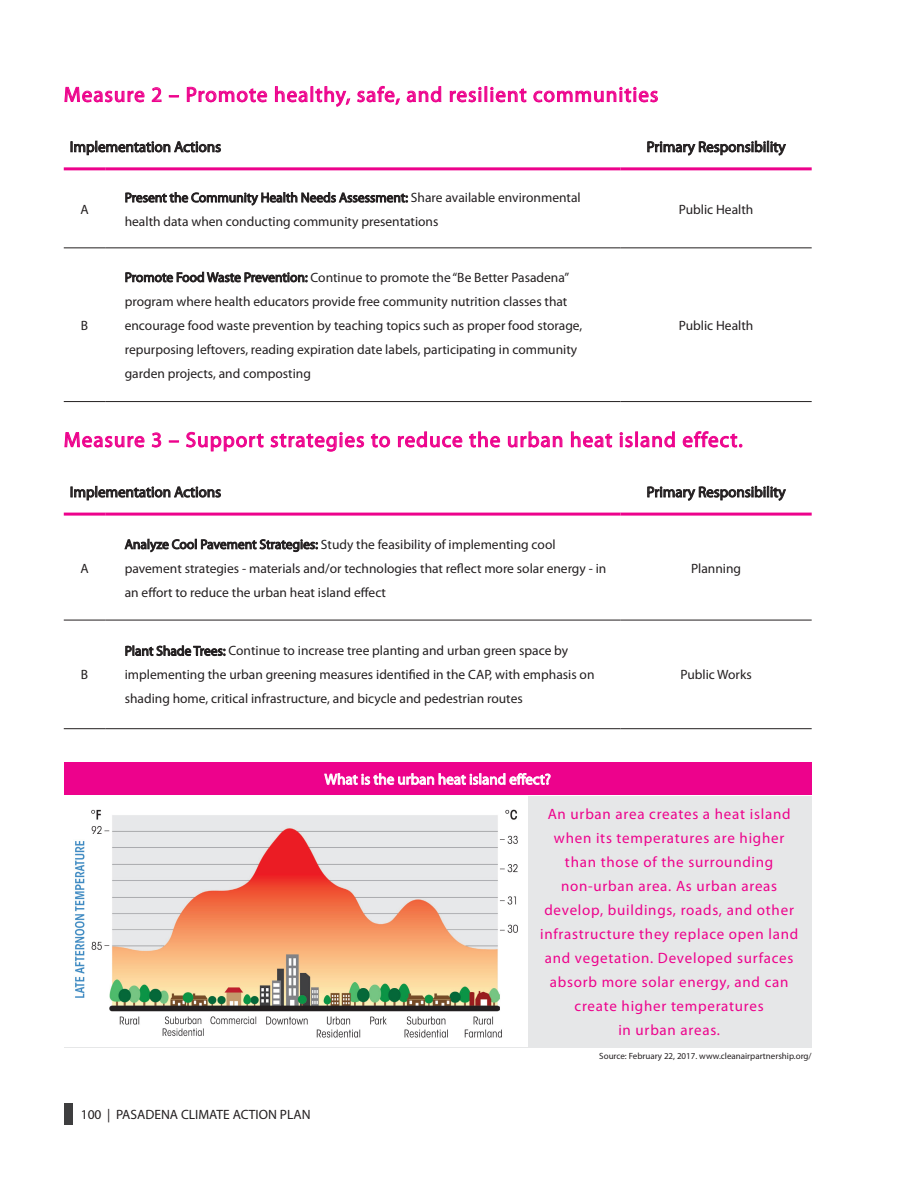
<style>
.page{position:relative;width:918px;height:1188px;background:#fff}
.page>*{position:absolute;margin:0;border:0;box-sizing:border-box;transform-origin:0 0}
.Pink_Header{font:21px "Myriad Pro";letter-spacing:.05em;color:#ed028c}
.Pink_Header-2{font:15px/24px "Myriad Pro";letter-spacing:.05em;color:#ed028c;text-align:center}
.Subheader{font:15px "Myriad Pro";color:#231f20}
.t1{font:15px "Myriad Pro";color:#fff}
.Measures_Font{font:13.5px/24px "Myriad Pro";color:#231f20}
.t2{font:9px "Myriad Pro";color:#231f20}
</style>
<div class="page">
<div style="left:64px;top:1103px;width:8px;height:21px;background:#3e3e3f"></div>
<svg style="left:275px;top:86px;width:76px;height:21px"></svg>
<svg style="left:357px;top:85px;width:85px;height:20px"></svg>
<svg style="left:449px;top:86px;width:78px;height:17px"></svg>
<hr style="left:105px;top:167px;width:515px;height:3px;background:#ed028c">
<hr style="left:620px;top:167px;width:192px;height:3px;background:#ed028c">
<hr style="left:64px;top:248px;width:41px;height:1px;background:#231f20">
<hr style="left:64px;top:401px;width:41px;height:1px;background:#231f20">
<hr style="left:105px;top:248px;width:515px;height:1px;background:#231f20">
<hr style="left:105px;top:401px;width:515px;height:1px;background:#231f20">
<hr style="left:620px;top:248px;width:192px;height:1px;background:#231f20">
<hr style="left:620px;top:401px;width:192px;height:1px;background:#231f20">
<svg style="left:64px;top:86px;width:204px;height:85px"></svg>
<svg style="left:533px;top:86px;width:254px;height:85px"></svg>
<svg style="left:125px;top:192px;width:283px;height:14px"></svg>
<svg style="left:125px;top:271px;width:183px;height:12px"></svg>
<svg style="left:270px;top:432px;width:95px;height:20px"></svg>
<svg style="left:371px;top:433px;width:20px;height:15px"></svg>
<svg style="left:398px;top:431px;width:65px;height:17px"></svg>
<svg style="left:469px;top:431px;width:32px;height:17px"></svg>
<svg style="left:508px;top:431px;width:55px;height:17px"></svg>
<svg style="left:571px;top:431px;width:42px;height:17px"></svg>
<svg style="left:620px;top:432px;width:13px;height:16px"></svg>
<div style="left:635px;top:431px;width:3px;height:16px;border:1px solid #ed028c"></div>
<hr style="left:105px;top:513px;width:515px;height:3px;background:#ed028c">
<hr style="left:620px;top:513px;width:192px;height:3px;background:#ed028c">
<hr style="left:64px;top:620px;width:41px;height:1px;background:#231f20">
<hr style="left:64px;top:728px;width:41px;height:1px;background:#231f20">
<hr style="left:105px;top:620px;width:515px;height:1px;background:#231f20">
<hr style="left:105px;top:728px;width:515px;height:1px;background:#231f20">
<hr style="left:620px;top:620px;width:192px;height:1px;background:#231f20">
<hr style="left:620px;top:728px;width:192px;height:1px;background:#231f20">
<svg style="left:64px;top:431px;width:200px;height:85px"></svg>
<svg style="left:640px;top:431px;width:147px;height:85px"></svg>
<svg style="left:124px;top:538px;width:194px;height:14px"></svg>
<svg style="left:125px;top:645px;width:100px;height:11px"></svg>
<div style="left:64px;top:796px;width:469px;height:252px;background:linear-gradient(to bottom,#e6e7e8,#e6e7e8)"></div>
<img style="left:64px;top:797px;width:463px;height:250px">
<div style="left:533px;top:796px;width:279px;height:252px;background:#e6e7e8"></div>
<div style="left:64px;top:762px;width:748px;height:33px;background:#ed028c"></div>
<svg style="left:324px;top:773px;width:227px;height:12px"></svg>
<p class="Pink_Header" style="left:64px;top:82px;width:596px">Measure 2 – Promote healthy, safe, and resilient communities</p>
<p class="Subheader" style="left:70px;top:138px;width:153px">Implementation Actions</p>
<p class="Subheader" style="left:647px;top:138px;width:140px">Primary Responsibility</p>
<p class="Measures_Font" style="left:80px;top:197px;width:10px">A</p>
<p class="Measures_Font" style="left:81px;top:313px;width:9px">B</p>
<p class="Measures_Font" style="left:125px;top:185px;width:457px">Present the Community Health Needs Assessment: Share available environmental health data when conducting community presentations</p>
<p class="Measures_Font" style="left:125px;top:265px;width:459px">Promote Food Waste Prevention: Continue to promote the “Be Better Pasadena” program where health educators provide free community nutrition classes that encourage food waste prevention by teaching topics such as proper food storage, repurposing leftovers, reading expiration date labels, participating in community garden projects, and composting</p>
<p class="Measures_Font" style="left:679px;top:197px;width:76px">Public Health</p>
<p class="Measures_Font" style="left:679px;top:313px;width:76px">Public Health</p>
<p class="Pink_Header" style="left:64px;top:427px;width:680px">Measure 3 – Support strategies to reduce the urban heat island effect.</p>
<p class="Subheader" style="left:70px;top:483px;width:153px">Implementation Actions</p>
<p class="Subheader" style="left:647px;top:483px;width:140px">Primary Responsibility</p>
<p class="Measures_Font" style="left:80px;top:556px;width:10px">A</p>
<p class="Measures_Font" style="left:81px;top:663px;width:9px">B</p>
<p class="Measures_Font" style="left:125px;top:532px;width:483px">Analyze Cool Pavement Strategies: Study the feasibility of implementing cool pavement strategies - materials and/or technologies that reflect more solar energy - in an effort to reduce the urban heat island effect</p>
<p class="Measures_Font" style="left:125px;top:639px;width:471px">Plant Shade Trees: Continue to increase tree planting and urban green space by implementing the urban greening measures identified in the CAP, with emphasis on shading home, critical infrastructure, and bicycle and pedestrian routes</p>
<p class="t1" style="left:325px;top:770px;width:228px">What is the urban heat island effect?</p>
<p class="Measures_Font" style="left:691px;top:556px;width:51px">Planning</p>
<p class="Measures_Font" style="left:680px;top:663px;width:73px">Public Works</p>
<p class="Pink_Header-2" style="left:540px;top:802px;width:260px">An urban area creates a heat island when its temperatures are higher than those of the surrounding non-urban area. As urban areas develop, buildings, roads, and other infrastructure they replace open land and vegetation. Developed surfaces absorb more solar energy, and can create higher temperatures<br>in urban areas.</p>
<p class="t2" style="left:599px;top:1051px;width:214px">Source: February 22, 2017. www.cleanairpartnership.org/</p>
<p class="Measures_Font" style="left:81px;top:1102px;width:231px">100 | PASADENA CLIMATE ACTION PLAN</p>
</div>
